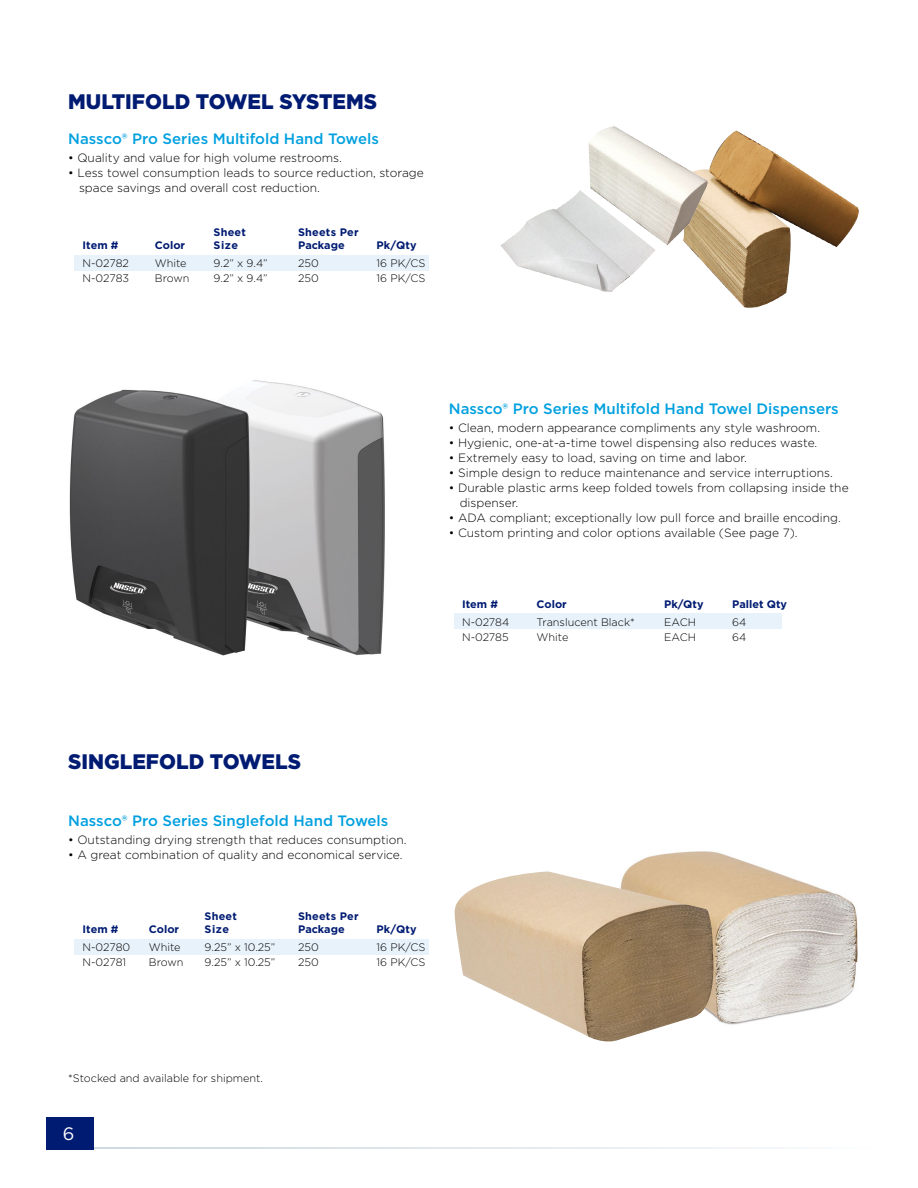
<style>
.page{position:relative;width:918px;height:1188px;background:#fff}
.page>*{position:absolute;margin:0;border:0;box-sizing:border-box;transform-origin:0 0}
.t1{font:900 21px "Gotham";color:#001b72}
.t2{font:18px "Gotham";color:#fff}
.t3{font:500 15px "Gotham";color:#00a0df}
.t4{font:300 12px/15px "Gotham";color:#000}
.t5{font:300 10.8px/18px "Gotham";color:#000}
.t6{font:700 10.8px/13.2px "Gotham";letter-spacing:.02em;color:#001b72}
.t7{font:700 10.8px/18px "Gotham";color:#001b72}
.s1{font-weight:700;color:#001b72}
.s2{font-weight:300;color:#000}
</style>
<div class="page">
<div style="left:46px;top:1117px;width:48px;height:33px;background:#001b72"></div>
<img style="left:626px;top:851px;width:232px;height:174px">
<img style="left:454px;top:871px;width:265px;height:171px">
<img style="left:69px;top:380px;width:316px;height:276px">
<img style="left:742px;top:134px;width:117px;height:174px">
<img style="left:500px;top:126px;width:242px;height:179px">
<div style="left:74px;top:255px;width:355px;height:16px;background:#e8f2fa"></div>
<div style="left:74px;top:939px;width:355px;height:16px;background:#e8f2fa"></div>
<svg style="left:94px;top:1147px;width:692px;height:2px"></svg>
<div style="left:455px;top:613px;width:327px;height:16px;background:#e8f2fa"></div>
<p class="t1" style="left:68px;top:87px;width:310px">MULTIFOLD TOWEL SYSTEMS</p>
<p class="t3" style="left:68px;top:129px;width:312px">Nassco® Pro Series Multifold Hand Towels</p>
<p class="t4" style="left:68px;top:150px;width:275px">• Quality and value for high volume restrooms.</p>
<p class="t4" style="left:79px;top:165px;width:346px;text-indent:-11px">• Less towel consumption leads to source reduction, storage space savings and overall cost reduction.</p>
<p class="t5" style="left:83px;top:236px;width:48px"><span class="s1">Item #<br></span>N-02782</p>
<p class="t5" style="left:83px;top:269px;width:48px">N-02783</p>
<p class="t7" style="left:155px;top:236px;width:33px">Color<br><span class="s2">White</span></p>
<p class="t5" style="left:155px;top:269px;width:36px">Brown</p>
<p class="t6" style="left:214px;top:226px;width:34px">Sheet<br>Size</p>
<p class="t5" style="left:214px;top:256px;width:56px;line-height:15px">9.2” x 9.4”<br>9.2” x 9.4”</p>
<p class="t6" style="left:298px;top:226px;width:62px">Sheets Per<br>Package</p>
<p class="t5" style="left:298px;top:256px;width:22px;line-height:15px">250<br>250</p>
<p class="t5" style="left:377px;top:236px;width:50px"><span class="s1">Pk/Qty<br></span>16 PK/CS</p>
<p class="t5" style="left:377px;top:269px;width:50px">16 PK/CS</p>
<p class="t3" style="left:449px;top:398px;width:391px">Nassco® Pro Series Multifold Hand Towel Dispensers</p>
<p class="t4" style="left:449px;top:420px;width:373px">• Clean, modern appearance compliments any style washroom.</p>
<p class="t4" style="left:449px;top:435px;width:370px">• Hygienic, one-at-a-time towel dispensing also reduces waste.</p>
<p class="t4" style="left:449px;top:450px;width:300px">• Extremely easy to load, saving on time and labor.</p>
<p class="t4" style="left:449px;top:465px;width:385px">• Simple design to reduce maintenance and service interruptions.</p>
<p class="t4" style="left:460px;top:480px;width:391px;text-indent:-11px">• Durable plastic arms keep folded towels from collapsing inside the dispenser.</p>
<p class="t4" style="left:449px;top:510px;width:393px">• ADA compliant; exceptionally low pull force and braille encoding.</p>
<p class="t4" style="left:449px;top:525px;width:350px">• Custom printing and color options available (See page 7).</p>
<p class="t7" style="left:462px;top:595px;width:37px">Item #</p>
<p class="t7" style="left:537px;top:595px;width:32px">Color</p>
<p class="t7" style="left:664px;top:595px;width:41px">Pk/Qty</p>
<p class="t7" style="left:732px;top:595px;width:56px">Pallet Qty</p>
<p class="t5" style="left:462px;top:613px;width:49px">N-02784</p>
<p class="t5" style="left:537px;top:613px;width:100px">Translucent Black*</p>
<p class="t5" style="left:664px;top:613px;width:33px">EACH</p>
<p class="t5" style="left:732px;top:613px;width:16px">64</p>
<p class="t5" style="left:462px;top:628px;width:48px">N-02785</p>
<p class="t5" style="left:537px;top:628px;width:33px">White</p>
<p class="t5" style="left:664px;top:628px;width:33px">EACH</p>
<p class="t5" style="left:732px;top:628px;width:16px">64</p>
<p class="t1" style="left:68px;top:747px;width:234px">SINGLEFOLD TOWELS</p>
<p class="t3" style="left:68px;top:811px;width:322px">Nassco® Pro Series Singlefold Hand Towels</p>
<p class="t4" style="left:68px;top:832px;width:340px">• Outstanding drying strength that reduces consumption.</p>
<p class="t4" style="left:68px;top:847px;width:336px">• A great combination of quality and economical service.</p>
<p class="t5" style="left:83px;top:920px;width:49px"><span class="s1">Item #<br></span>N-02780</p>
<p class="t5" style="left:83px;top:953px;width:45px">N-02781</p>
<p class="t7" style="left:149px;top:920px;width:33px">Color<br><span class="s2">White</span></p>
<p class="t5" style="left:149px;top:953px;width:36px">Brown</p>
<p class="t6" style="left:205px;top:910px;width:34px">Sheet<br>Size</p>
<p class="t5" style="left:205px;top:940px;width:72px;line-height:15px">9.25” x 10.25”<br>9.25” x 10.25”</p>
<p class="t6" style="left:298px;top:910px;width:62px">Sheets Per<br>Package</p>
<p class="t5" style="left:298px;top:940px;width:22px;line-height:15px">250<br>250</p>
<p class="t5" style="left:377px;top:920px;width:50px"><span class="s1">Pk/Qty<br></span>16 PK/CS</p>
<p class="t5" style="left:377px;top:953px;width:50px">16 PK/CS</p>
<p class="t5" style="left:68px;top:1069px;width:196px">*Stocked and available for shipment.</p>
<p class="t2" style="left:63px;top:1123px;width:13px">6</p>
</div>
